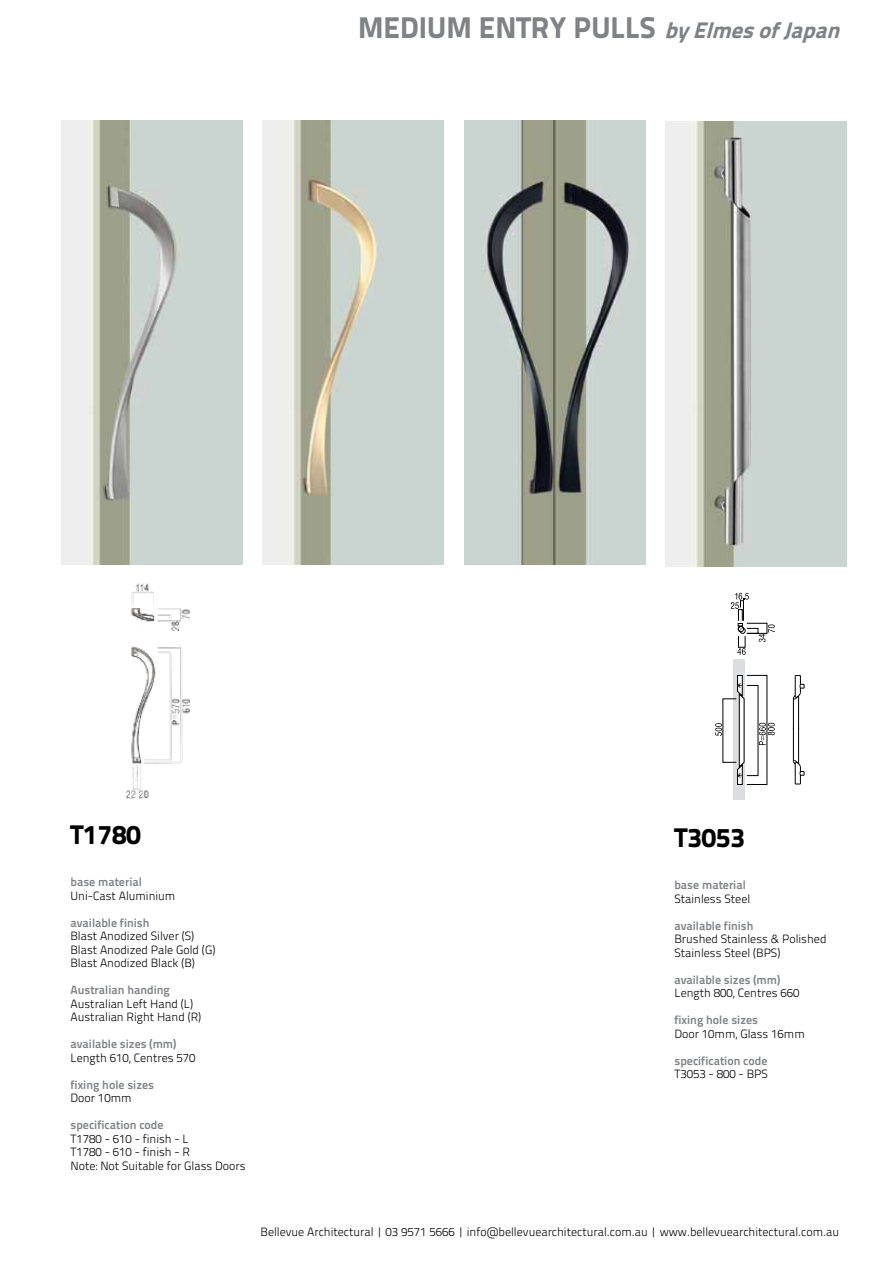
<style>
.page{position:relative;width:893px;height:1263px;background:#fff}
.page>*{position:absolute;margin:0;border:0;box-sizing:border-box;transform-origin:0 0}
.t1{font:30px "Titillium Text 25 L 999 wt";color:#808285}
.t2{font:27px "Titillium Text 25 L 999 wt";color:#000}
.t3{font:12px/13.5px "Titillium Text 25 L 250 wt";color:#000}
.t4{font:12px "Titillium Text 25 L 800 wt";color:#808285}
.s1{font-style:italic;font-size:22.5px}
</style>
<div class="page">
<img style="left:464px;top:120px;width:181px;height:445px">
<img style="left:263px;top:120px;width:181px;height:445px">
<img style="left:62px;top:120px;width:181px;height:445px">
<img style="left:125px;top:583px;width:66px;height:216px">
<svg style="left:715px;top:592px;width:90px;height:208px"></svg>
<img style="left:665px;top:122px;width:181px;height:444px">
<h1 class="t1" style="left:358px;top:4px;width:491px">MEDIUM ENTRY PULLS <span class="s1">byElmesofJapan</span></h1>
<h2 class="t2" style="left:70px;top:813px;width:72px">T1780</h2>
<p class="t4" style="left:70px;top:873px;width:73px">base material</p>
<p class="t3" style="left:70px;top:888px;width:106px">Uni-Cast Aluminium</p>
<p class="t4" style="left:70px;top:913px;width:81px">available finish</p>
<p class="t3" style="left:70px;top:929px;width:147px">Blast Anodized Silver (S)<br>Blast Anodized Pale Gold (G)<br>Blast Anodized Black (B)</p>
<p class="t4" style="left:70px;top:981px;width:101px">Australian handing</p>
<p class="t3" style="left:70px;top:996px;width:132px">Australian Left Hand (L)<br>Australian Right Hand (R)</p>
<p class="t4" style="left:70px;top:1035px;width:107px">available sizes (mm)</p>
<p class="t3" style="left:70px;top:1050px;width:127px">Length 610, Centres 570</p>
<p class="t4" style="left:70px;top:1075px;width:85px">fixing hole sizes</p>
<p class="t3" style="left:70px;top:1091px;width:63px">Door 10mm</p>
<p class="t4" style="left:70px;top:1116px;width:95px">specification code</p>
<p class="t3" style="left:70px;top:1131px;width:177px">T1780 - 610 - finish - L<br>T1780 - 610 - finish - R<br>Note: Not Suitable for Glass Doors</p>
<h2 class="t2" style="left:674px;top:816px;width:72px">T3053</h2>
<p class="t4" style="left:674px;top:875px;width:73px">base material</p>
<p class="t3" style="left:674px;top:891px;width:77px">Stainless Steel</p>
<p class="t4" style="left:674px;top:916px;width:81px">available finish</p>
<p class="t3" style="left:674px;top:931px;width:154px">Brushed Stainless &amp; Polished<br>Stainless Steel (BPS)</p>
<p class="t4" style="left:674px;top:970px;width:107px">available sizes (mm)</p>
<p class="t3" style="left:674px;top:985px;width:127px">Length 800, Centres 660</p>
<p class="t4" style="left:674px;top:1010px;width:85px">fixing hole sizes</p>
<p class="t3" style="left:674px;top:1026px;width:132px">Door 10mm, Glass 16mm</p>
<p class="t4" style="left:674px;top:1051px;width:95px">specification code</p>
<p class="t3" style="left:674px;top:1066px;width:95px">T3053 - 800 - BPS</p>
<p class="t3" style="left:261px;top:1224px;width:580px">Bellevue Architectural | 03 9571 5666 | info@bellevuearchitectural.com.au | www.bellevuearchitectural.com.au</p>
</div>
